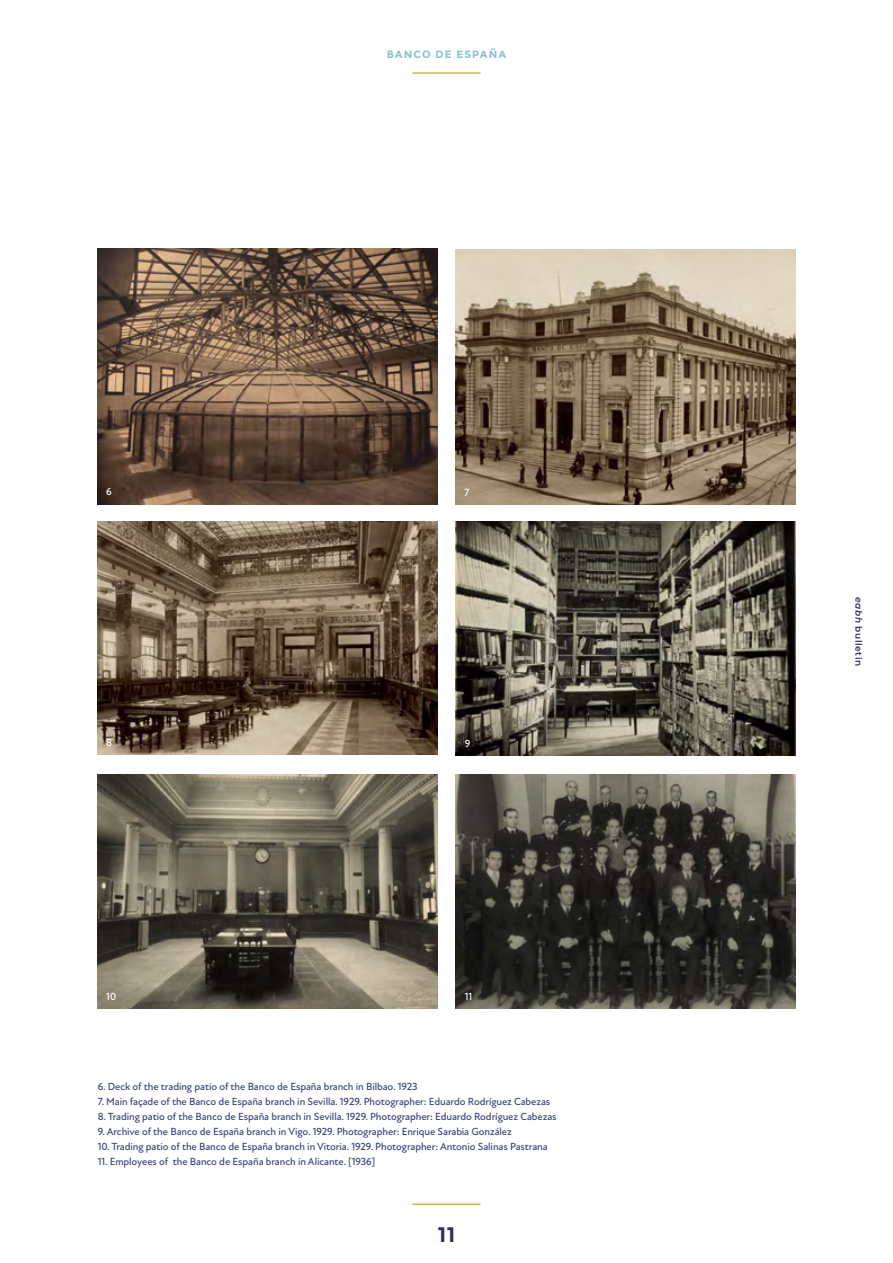
<style>
.page{position:relative;width:893px;height:1263px;background:#fff}
.page>*{position:absolute;margin:0;border:0;box-sizing:border-box;transform-origin:0 0}
.t1{font:700 21px "Montserrat";color:#302d5b}
.t2{font:500 10.5px "Atten New";letter-spacing:-.01em;color:#38437b}
.t3{font:700 10.5px "Montserrat";letter-spacing:.1em;color:#8dc2d0}
.t4{font:500 10.5px "Atten New";color:#fff}
.t5{font:600 9px "Montserrat";letter-spacing:.06em;color:#302d5b}
.s1{font-style:italic}
</style>
<div class="page">
<hr style="left:412px;top:72px;width:68px;height:2px;background:#dcb446">
<img style="left:456px;top:250px;width:339px;height:254px">
<img style="left:98px;top:249px;width:339px;height:256px">
<img style="left:456px;top:775px;width:339px;height:234px">
<img style="left:98px;top:522px;width:339px;height:233px">
<img style="left:456px;top:521px;width:339px;height:234px">
<img style="left:98px;top:775px;width:339px;height:234px">
<hr style="left:412px;top:1203px;width:68px;height:2px;background:#dcb446">
<p class="t3" style="left:387px;top:48px;width:121px">BANCO DE ESPAÑA</p>
<p class="t4" style="left:106px;top:486px;width:7px">6</p>
<p class="t4" style="left:464px;top:486px;width:7px">7</p>
<p class="t4" style="left:106px;top:737px;width:7px">8</p>
<p class="t4" style="left:465px;top:737px;width:7px">9</p>
<p class="t4" style="left:106px;top:991px;width:11px">10</p>
<p class="t4" style="left:465px;top:991px;width:9px">11</p>
<p class="t2" style="left:98px;top:1080px;width:321px">6. Deck of the trading patio of the Banco de España branch in Bilbao. 1923</p>
<p class="t2" style="left:98px;top:1095px;width:454px">7. Main façade of the Banco de España branch in Sevilla. 1929. Photographer: Eduardo Rodríguez Cabezas</p>
<p class="t2" style="left:98px;top:1110px;width:460px">8. Trading patio of the Banco de España branch in Sevilla. 1929. Photographer: Eduardo Rodríguez Cabezas</p>
<p class="t2" style="left:98px;top:1125px;width:416px">9. Archive of the Banco de España branch in Vigo. 1929. Photographer: Enrique Sarabia González</p>
<p class="t2" style="left:98px;top:1140px;width:451px">10. Trading patio of the Banco de España branch in Vitoria. 1929. Photographer: Antonio Salinas Pastrana</p>
<p class="t2" style="left:98px;top:1155px;width:279px">11. Employees of the Banco de España branch in Alicante. [1936]</p>
<h1 class="t1" style="left:438px;top:1222px;width:19px">11</h1>
<p class="t5" style="left:865px;top:597px;width:70px;rotate:90deg"><span class="s1">eabh</span> bulletin</p>
</div>
